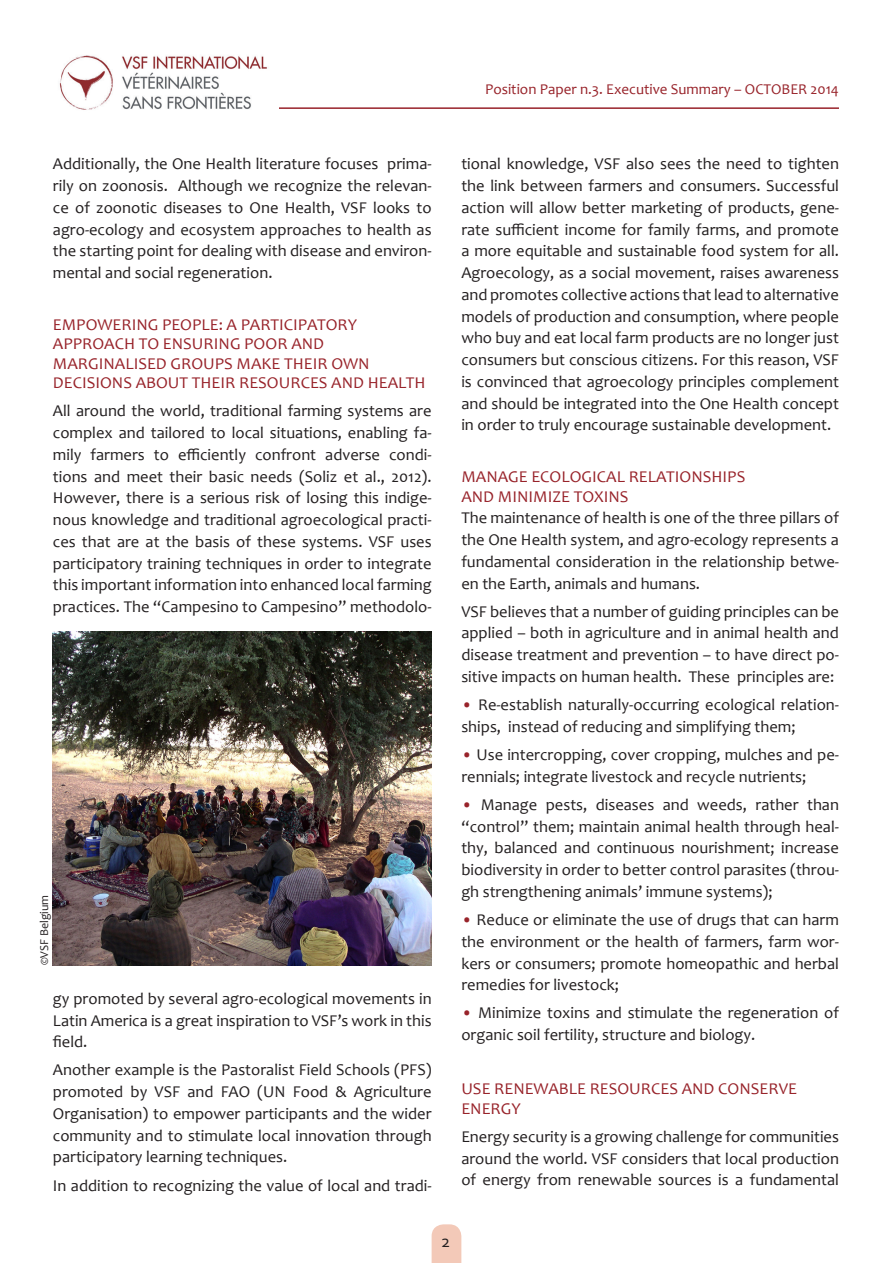
<style>
.page{position:relative;width:893px;height:1263px;background:#fff}
.page>*{position:absolute;margin:0;border:0;box-sizing:border-box;transform-origin:0 0}
.t1{font:18px "Corbel";color:#231f20}
.TESTO{font:16.5px/21.8px "Candara";color:#231f20;text-align:justify}
.TESTO-2{font:16.5px/19.5px "Candara";color:#98232a}
.TITOLINO_NEL_TESTO{font:16.5px/19.5px "Candara";color:#98232a}
.t2{font:15px "Candara";color:#98232a}
.TESTO-3{font:12px "Candara";color:#231f20}
.s1{color:#98232a}
</style>
<div class="page">
<svg style="left:432px;top:1224px;width:29px;height:39px"></svg>
<hr style="left:135px;top:107px;width:704px;height:2px;background:#98232a">
<img style="left:52px;top:631px;width:380px;height:334px">
<img style="left:59px;top:55px;width:219px;height:55px">
<p class="t2" style="left:485px;top:80px;width:355px">Position Paper n.3. Executive Summary – OCTOBER 2014</p>
<p class="TESTO" style="left:53px;top:153px;width:380px">Additionally, the One Health literature focuses prima&shy;rily on zoonosis. Although we recognize the relevan&shy;ce of zoonotic diseases to One Health, VSF looks to agro-ecology and ecosystem approaches to health as the starting point for dealing with disease and environ&shy;mental and social regeneration.</p>
<p class="TESTO-2" style="left:53px;top:315px;width:374px">EMPOWERING PEOPLE: A PARTICIPATORY APPROACH TO ENSURING POOR AND MARGINALISED GROUPS MAKE THEIR OWN DECISIONS ABOUT THEIR RESOURCES AND HEALTH</p>
<p class="TESTO" style="left:53px;top:400px;width:380px">All around the world, traditional farming systems are complex and tailored to local situations, enabling fa&shy;mily farmers to efficiently confront adverse condi&shy;tions and meet their basic needs (Soliz et al., 2012).<br>However, there is a serious risk of losing this indige&shy;nous knowledge and traditional agroecological practi&shy;ces that are at the basis of these systems. VSF uses participatory training techniques in order to integrate this important information into enhanced local farming practices. The “Campesino to Campesino” methodolo-</p>
<p class="TESTO-3" style="left:37px;top:965px;width:72px;rotate:-90deg">©VSF Belgium</p>
<p class="TESTO" style="left:53px;top:987px;width:380px">gy promoted by several agro-ecological movements in Latin America is a great inspiration to VSF’s work in this field.</p>
<p class="TESTO" style="left:53px;top:1059px;width:380px">Another example is the Pastoralist Field Schools (PFS) promoted by VSF and FAO (UN Food &amp; Agriculture Organisation) to empower participants and the wider community and to stimulate local innovation through participatory learning techniques.</p>
<p class="TESTO" style="left:53px;top:1174px;width:380px">In addition to recognizing the value of local and tradi-</p>
<p class="TESTO" style="left:461px;top:153px;width:379px">tional knowledge, VSF also sees the need to tighten the link between farmers and consumers. Successful action will allow better marketing of products, gene&shy;rate sufficient income for family farms, and promote a more equitable and sustainable food system for all.<br>Agroecology, as a social movement, raises awareness and promotes collective actions that lead to alternative models of production and consumption, where people who buy and eat local farm products are no longer just consumers but conscious citizens. For this reason, VSF is convinced that agroecology principles complement and should be integrated into the One Health concept in order to truly encourage sustainable development.</p>
<p class="TESTO-2" style="left:461px;top:467px;width:285px">MANAGE ECOLOGICAL RELATIONSHIPS</p>
<p class="TESTO-2" style="left:461px;top:486px;width:169px">AND MINIMIZE TOXINS</p>
<p class="TESTO" style="left:461px;top:507px;width:379px">The maintenance of health is one of the three pillars of the One Health system, and agro-ecology represents a fundamental consideration in the relationship betwe&shy;en the Earth, animals and humans.</p>
<p class="TESTO" style="left:461px;top:600px;width:379px">VSF believes that a number of guiding principles can be applied – both in agriculture and in animal health and disease treatment and prevention – to have direct po&shy;sitive impacts on human health. These principles are:</p>
<p class="TESTO" style="left:461px;top:694px;width:379px"><span class="s1">•</span> Re-establish naturally-occurring ecological relation&shy;ships, instead of reducing and simplifying them;</p>
<p class="TESTO" style="left:461px;top:744px;width:379px"><span class="s1">•</span> Use intercropping, cover cropping, mulches and pe&shy;rennials; integrate livestock and recycle nutrients;</p>
<p class="TESTO" style="left:461px;top:794px;width:379px"><span class="s1">•</span> Manage pests, diseases and weeds, rather than “control” them; maintain animal health through heal&shy;thy, balanced and continuous nourishment; increase biodiversity in order to better control parasites (throu&shy;gh strengthening animals’ immune systems);</p>
<p class="TESTO" style="left:461px;top:909px;width:379px"><span class="s1">•</span> Reduce or eliminate the use of drugs that can harm the environment or the health of farmers, farm wor&shy;kers or consumers; promote homeopathic and herbal remedies for livestock;</p>
<p class="TESTO" style="left:461px;top:1002px;width:379px"><span class="s1">•</span> Minimize toxins and stimulate the regeneration of organic soil fertility, structure and biology.</p>
<p class="TITOLINO_NEL_TESTO" style="left:461px;top:1079px;width:337px">USE RENEWABLE RESOURCES AND CONSERVE<br>ENERGY</p>
<p class="TESTO" style="left:461px;top:1125px;width:379px">Energy security is a growing challenge for communities around the world. VSF considers that local production of energy from renewable sources is a fundamental</p>
<p class="t1" style="left:441px;top:1230px;width:11px">2</p>
</div>
